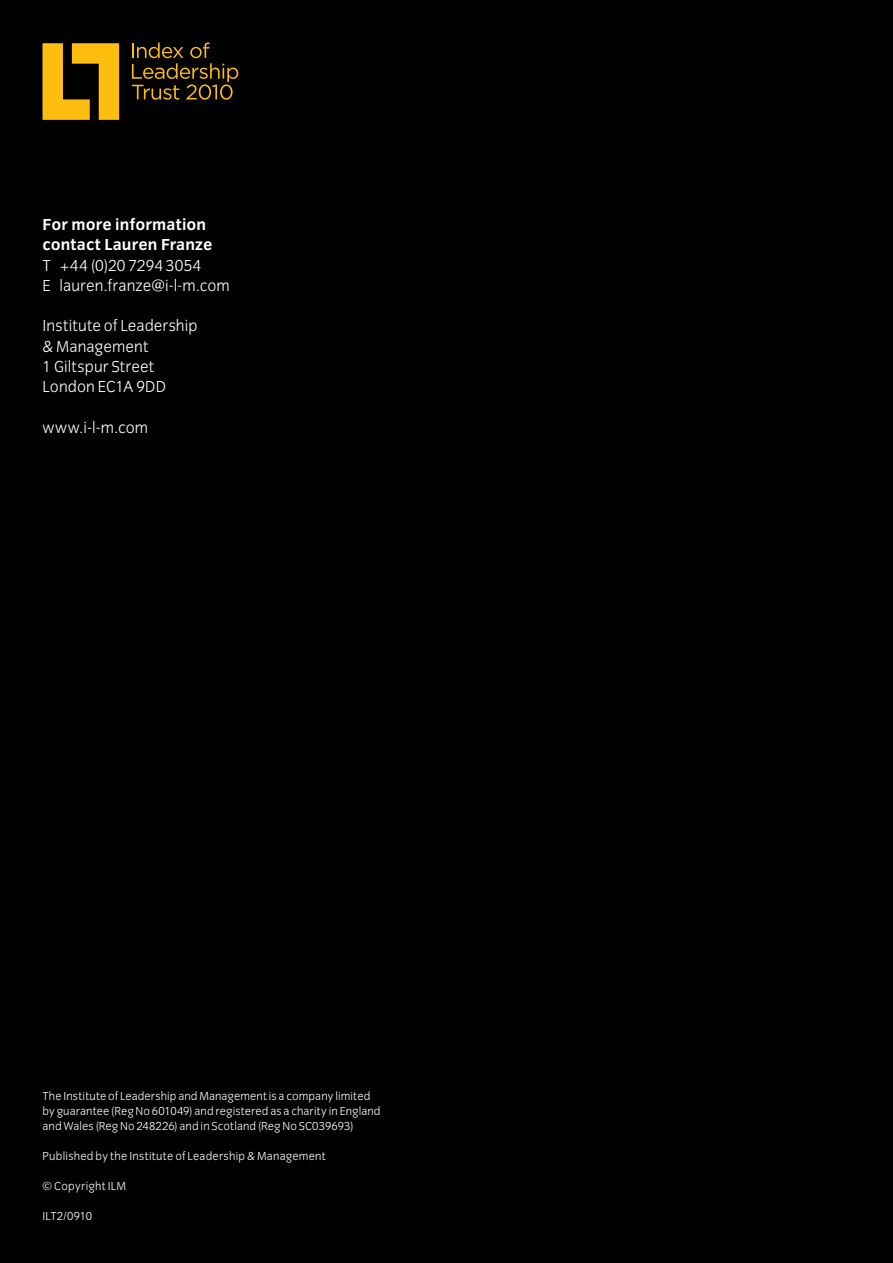
<style>
.page{position:relative;width:893px;height:1263px;background:#000}
.page>*{position:absolute;margin:0;border:0;box-sizing:border-box;transform-origin:0 0}
.t1{font:300 16.5px/20.2px "Congress Sans";letter-spacing:.005em;color:#fff}
.t2{font:700 16.5px/20.2px "Congress Sans";letter-spacing:.01em;color:#fff}
.t3{font:300 12px/15px "Congress Sans";letter-spacing:.01em;color:#fff}
</style>
<div class="page">
<svg style="left:43px;top:43px;width:76px;height:77px"></svg>
<svg style="left:132px;top:43px;width:106px;height:57px"></svg>
<h1 class="t2" style="left:43px;top:214px;width:171px">For more information contact Lauren Franze</h1>
<h1 class="t1" style="left:43px;top:255px;width:189px">T +44 (0)20 7294 3054<br>E lauren.franze@i-l-m.com</h1>
<h1 class="t1" style="left:43px;top:316px;width:157px">Institute of Leadership &amp; Management<br>1 Giltspur Street<br>London EC1A 9DD</h1>
<h1 class="t1" style="left:43px;top:417px;width:107px">www.i-l-m.com</h1>
<p class="t3" style="left:43px;top:1089px;width:340px">The Institute of Leadership and Management is a company limited by guarantee (Reg No 601049) and registered as a charity in England and Wales (Reg No 248226) and in Scotland (Reg No SC039693)</p>
<p class="t3" style="left:43px;top:1149px;width:285px">Published by the Institute of Leadership &amp; Management</p>
<p class="t3" style="left:43px;top:1179px;width:85px">© Copyright ILM</p>
<p class="t3" style="left:43px;top:1209px;width:51px">ILT2/0910</p>
</div>
